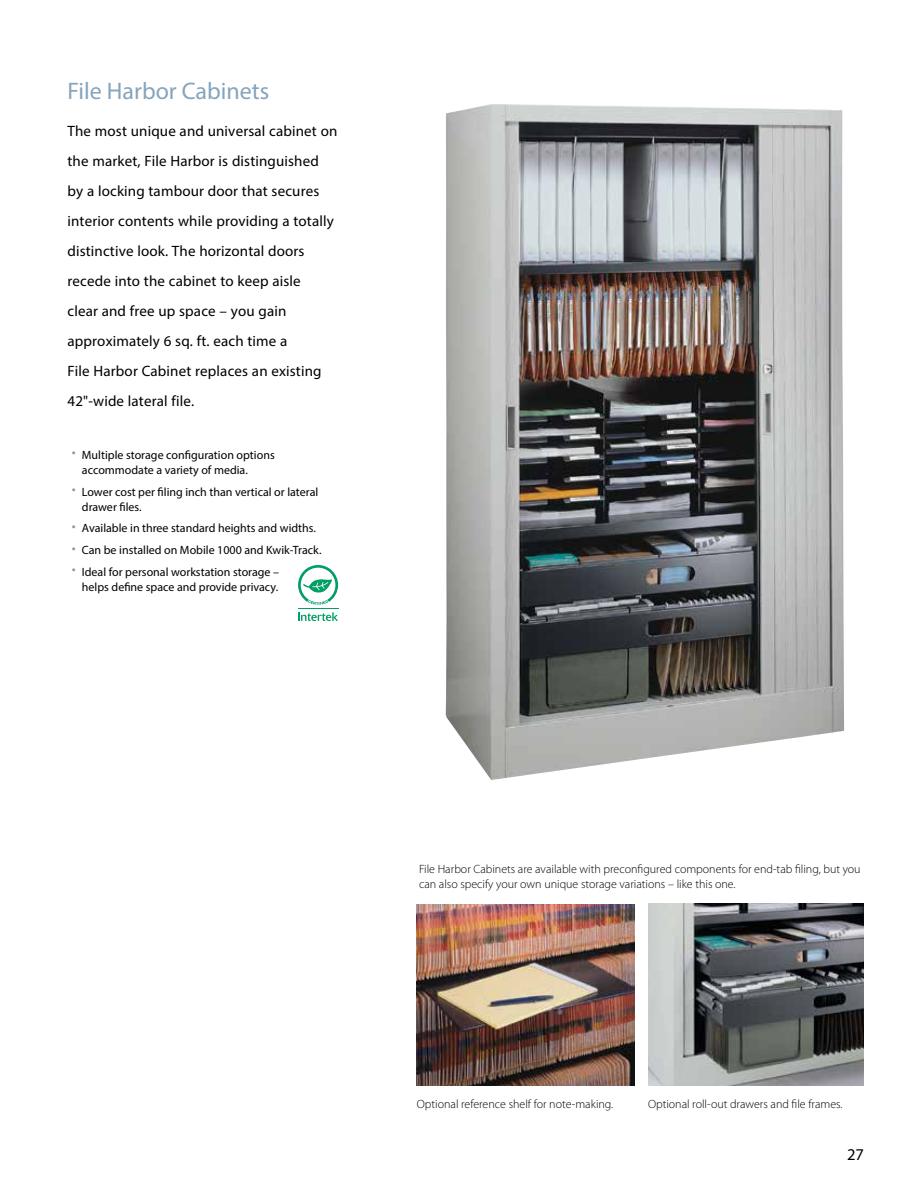
<style>
.page{position:relative;width:918px;height:1188px;background:#fff}
.page>*{position:absolute;margin:0;border:0;box-sizing:border-box;transform-origin:0 0}
.t1{font:24px "Myriad Pro";color:#85a4bd}
.t2{font:16.5px "Myriad Pro";color:#000}
.t3{font:15px/30px "Myriad Pro";letter-spacing:.01em;color:#000}
.t4{font:12px/15px "Myriad Pro";color:#000}
.t5{font:300 12px/15px "Myriad Pro";color:#000}
.s1{font-family:"Zapfino";font-size:7.5px;color:#939598}
</style>
<div class="page">
<img style="left:446px;top:104px;width:398px;height:676px">
<img style="left:417px;top:904px;width:217px;height:182px">
<svg style="left:298px;top:612px;width:40px;height:9px"></svg>
<hr style="left:298px;top:608px;width:40px;height:1px;background:#00a065">
<svg style="left:298px;top:565px;width:40px;height:40px"></svg>
<img style="left:648px;top:904px;width:216px;height:182px">
<h1 class="t1" style="left:68px;top:76px;width:203px">File Harbor Cabinets</h1>
<p class="t3" style="left:68px;top:115px;width:271px">The most unique and universal cabinet on the market, File Harbor is distinguished by a locking tambour door that secures interior contents while providing a totally distinctive look. The horizontal doors recede into the cabinet to keep aisle<br>clear and free up space – you gain approximately 6 sq. ft. each time a<br>File Harbor Cabinet replaces an existing 42"-wide lateral file.</p>
<p class="t4" style="left:82px;top:447px;width:194px;text-indent:-14px"><span class="s1">•</span> Multiple storage configuration options accommodate a variety of media.</p>
<p class="t4" style="left:82px;top:484px;width:238px;text-indent:-14px"><span class="s1">•</span> Lower cost per filing inch than vertical or lateral drawer files.</p>
<p class="t4" style="left:68px;top:521px;width:250px"><span class="s1">•</span> Available in three standard heights and widths.</p>
<p class="t4" style="left:68px;top:542px;width:255px"><span class="s1">•</span> Can be installed on Mobile 1000 and Kwik-Track.</p>
<p class="t4" style="left:68px;top:564px;width:213px;text-align:right"><span class="s1">•</span> Ideal for personal workstation storage – helps define space and provide privacy.</p>
<p class="t5" style="left:419px;top:862px;width:443px">File Harbor Cabinets are available with preconfigured components for end-tab filing, but you can also specify your own unique storage variations – like this one.</p>
<p class="t5" style="left:417px;top:1097px;width:198px">Optional reference shelf for note-making.</p>
<p class="t5" style="left:648px;top:1097px;width:196px">Optional roll-out drawers and file frames.</p>
<p class="t2" style="left:847px;top:1145px;width:18px">27</p>
</div>
